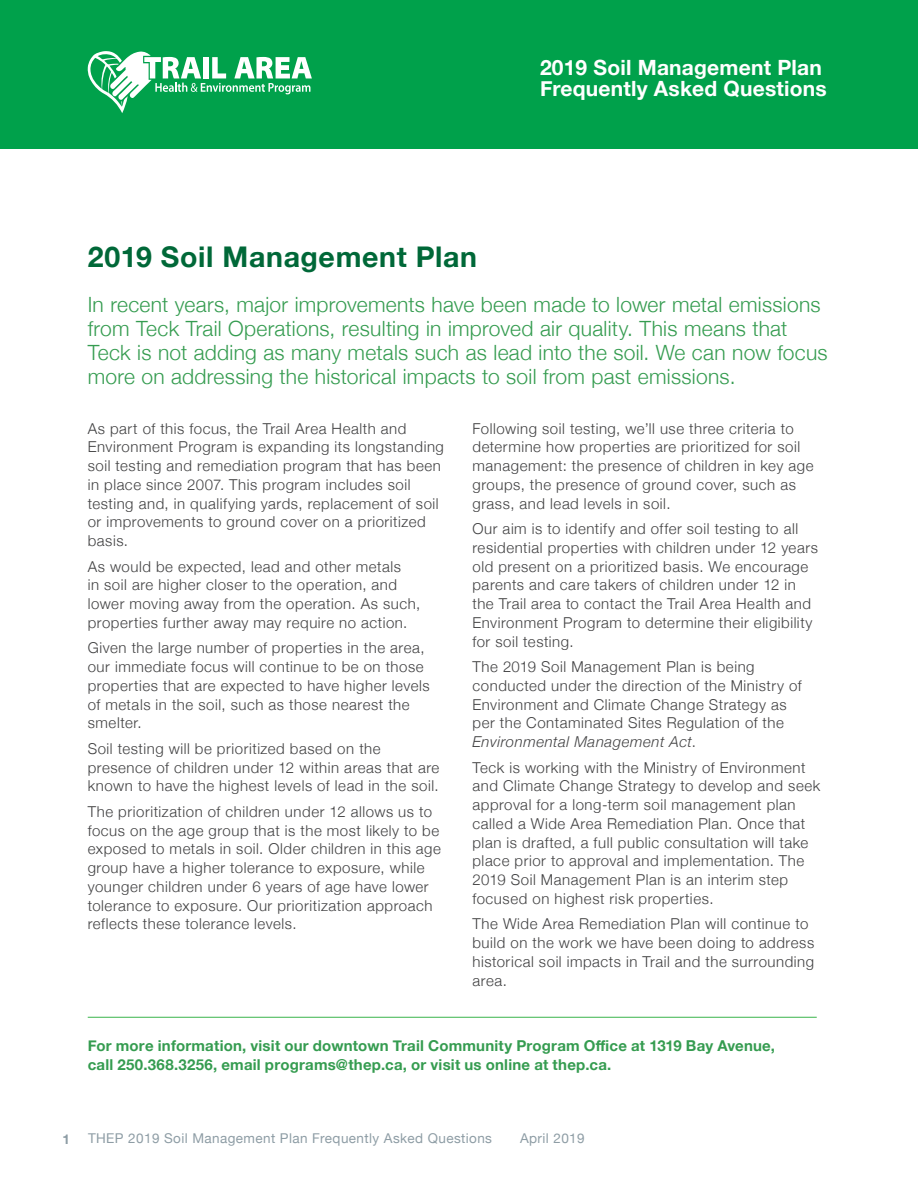
<style>
.page{position:relative;width:918px;height:1188px;background:#fff}
.page>*{position:absolute;margin:0;border:0;box-sizing:border-box;transform-origin:0 0}
.THEP_H1{font:700 28.5px "Helvetica Neue";letter-spacing:.025em;color:#006838}
.THEP_intro{font:300 21px/24px "Helvetica Neue";letter-spacing:.015em;color:#359c50}
.t1{font:700 21px/21px "Helvetica Neue";letter-spacing:.01em;color:#fff}
.THEP_body{font:300 15px/18.8px "Helvetica Neue";letter-spacing:.035em;color:#414142}
.THEP_body-2{font:700 15px/18.8px "Helvetica Neue";letter-spacing:.015em;color:#359c50}
.t2{font:13.5px "Helvetica Neue";letter-spacing:.03em;color:#8e9da5}
.t3{font:700 13.5px "Helvetica Neue";color:#8e9da5}
.s1{font-style:italic}
</style>
<div class="page">
<div style="left:0;top:0;width:918px;height:148px;background:#00a14b"></div>
<svg style="left:88px;top:51px;width:224px;height:62px"></svg>
<hr style="left:88px;top:1017px;width:729px;height:1px;background:#39b54a">
<h2 class="t1" style="left:540px;top:58px;width:288px">2019 Soil Management Plan<br>Frequently Asked Questions</h2>
<p class="THEP_H1" style="left:88px;top:235px;width:391px">2019 Soil Management Plan</p>
<p class="THEP_intro" style="left:88px;top:291px;width:741px">In recent years, major improvements have been made to lower metal emissions from Teck Trail Operations, resulting in improved air quality. This means that Teck is not adding as many metals such as lead into the soil. We can now focus more on addressing the historical impacts to soil from past emissions.</p>
<p class="THEP_body" style="left:88px;top:418px;width:358px">As part of this focus, the Trail Area Health and Environment Program is expanding its longstanding soil testing and remediation program that has been in place since 2007. This program includes soil testing and, in qualifying yards, replacement of soil or improvements to ground cover on a prioritized basis.</p>
<p class="THEP_body" style="left:88px;top:556px;width:334px">As would be expected, lead and other metals<br>in soil are higher closer to the operation, and lower moving away from the operation. As such, properties further away may require no action.</p>
<p class="THEP_body" style="left:88px;top:637px;width:343px">Given the large number of properties in the area, our immediate focus will continue to be on those properties that are expected to have higher levels of metals in the soil, such as those nearest the smelter.</p>
<p class="THEP_body" style="left:88px;top:738px;width:353px">Soil testing will be prioritized based on the presence of children under 12 within areas that are known to have the highest levels of lead in the soil.</p>
<p class="THEP_body" style="left:88px;top:801px;width:355px">The prioritization of children under 12 allows us to focus on the age group that is the most likely to be exposed to metals in soil. Older children in this age group have a higher tolerance to exposure, while younger children under 6 years of age have lower tolerance to exposure. Our prioritization approach reflects these tolerance levels.</p>
<p class="THEP_body" style="left:472px;top:418px;width:343px">Following soil testing, we’ll use three criteria to determine how properties are prioritized for soil management: the presence of children in key age groups, the presence of ground cover, such as grass, and lead levels in soil.</p>
<p class="THEP_body" style="left:472px;top:518px;width:347px">Our aim is to identify and offer soil testing to all residential properties with children under 12 years old present on a prioritized basis. We encourage parents and care takers of children under 12 in the Trail area to contact the Trail Area Health and Environment Program to determine their eligibility for soil testing.</p>
<p class="THEP_body" style="left:472px;top:656px;width:331px">The 2019 Soil Management Plan is being conducted under the direction of the Ministry of Environment and Climate Change Strategy as per the Contaminated Sites Regulation of the <span class="s1">Environmental Management Act</span>.</p>
<p class="THEP_body" style="left:472px;top:757px;width:349px">Teck is working with the Ministry of Environment and Climate Change Strategy to develop and seek approval for a long-term soil management plan called a Wide Area Remediation Plan. Once that plan is drafted, a full public consultation will take place prior to approval and implementation. The 2019 Soil Management Plan is an interim step focused on highest risk properties.</p>
<p class="THEP_body" style="left:472px;top:913px;width:343px">The Wide Area Remediation Plan will continue to build on the work we have been doing to address historical soil impacts in Trail and the surrounding area.</p>
<p class="THEP_body-2" style="left:88px;top:1037px;width:689px">For more information, visit our downtown Trail Community Program Office at 1319 Bay Avenue, call 250.368.3256, email programs@thep.ca, or visit us online at thep.ca.</p>
<p class="t3" style="left:63px;top:1128px;width:9px">1</p>
<p class="t2" style="left:88px;top:1129px;width:406px">THEP 2019 Soil Management Plan Frequently Asked Questions</p>
<p class="t2" style="left:520px;top:1129px;width:66px">April 2019</p>
</div>
